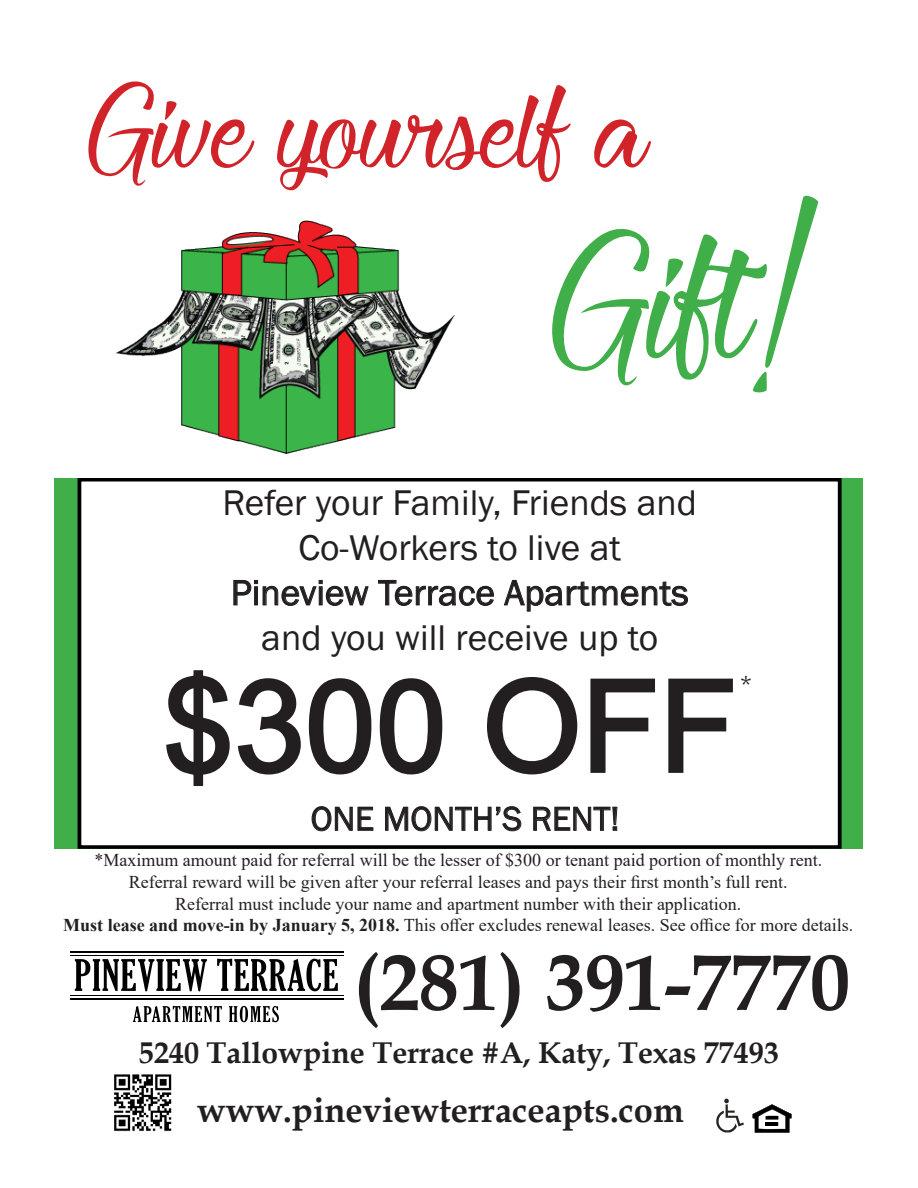
<style>
.page{position:relative;width:918px;height:1188px;background:#fff}
.page>*{position:absolute;margin:0;border:0;box-sizing:border-box;transform-origin:0 0}
.t1{font:297px "Heartbeat in Christmas";color:#40ae49}
.t2{font:198px "Heartbeat in Christmas";color:#d1232a}
.t3{font:127.5px "Arial";color:#231f20}
.t4{font:700 79.5px "Book Antiqua";color:#231f20}
.t5{font:36.75px "Franklin Gothic";color:#231f20}
.t6{font:700 34.5px "Book Antiqua";color:#231f20}
.t7{font:34.5px "Franklin Gothic";color:#231f20}
.t8{font:700 30px "Book Antiqua";color:#231f20}
.t9{font:22.5px "Franklin Gothic";color:#231f20}
.t10{font:18px "Times New Roman";color:#231f20}
.s1{font-weight:700}
</style>
<div class="page">
<div style="left:55px;top:478px;width:808px;height:371px;background:#40ae49"></div>
<div style="left:79px;top:480px;width:761px;height:367px;background:#fff"></div>
<div style="left:78px;top:478px;width:764px;height:371px;border:4px solid #000"></div>
<img style="left:116px;top:220px;width:339px;height:234px">
<svg style="left:233px;top:580px;width:136px;height:26px"></svg>
<svg style="left:378px;top:580px;width:116px;height:26px"></svg>
<svg style="left:503px;top:579px;width:185px;height:33px"></svg>
<svg style="left:166px;top:670px;width:277px;height:116px"></svg>
<svg style="left:487px;top:677px;width:91px;height:98px"></svg>
<svg style="left:590px;top:678px;width:65px;height:95px"></svg>
<svg style="left:668px;top:678px;width:65px;height:95px"></svg>
<svg style="left:311px;top:806px;width:63px;height:26px"></svg>
<svg style="left:385px;top:806px;width:137px;height:26px"></svg>
<svg style="left:533px;top:807px;width:85px;height:24px"></svg>
<svg style="left:753px;top:1104px;width:39px;height:29px"></svg>
<svg style="left:716px;top:1099px;width:28px;height:33px"></svg>
<img style="left:114px;top:1074px;width:58px;height:58px">
<svg style="left:75px;top:959px;width:132px;height:32px"></svg>
<svg style="left:217px;top:959px;width:121px;height:32px"></svg>
<svg style="left:133px;top:1006px;width:89px;height:16px"></svg>
<svg style="left:229px;top:1006px;width:50px;height:16px"></svg>
<hr style="left:70px;top:955px;width:274px;height:1px;background:#000">
<hr style="left:70px;top:951px;width:274px;height:2px;background:#000">
<hr style="left:70px;top:996px;width:274px;height:1px;background:#000">
<hr style="left:70px;top:999px;width:274px;height:1px;background:#000">
<p class="t2" style="left:85px;top:43px;width:565px">Give yourself a</p>
<p class="t1" style="left:547px;top:171px;width:275px">Gift!</p>
<p class="t5" style="left:223px;top:480px;width:476px">Refer your Family, Friends and</p>
<p class="t5" style="left:298px;top:525px;width:324px">Co-Workers to live at</p>
<p class="t5" style="left:231px;top:570px;width:460px">Pineview Terrace Apartments</p>
<p class="t5" style="left:261px;top:615px;width:398px">and you will receive up to</p>
<p class="t3" style="left:163px;top:639px;width:576px">$300 OFF</p>
<p class="t9" style="left:740px;top:670px;width:15px">*</p>
<p class="t7" style="left:311px;top:797px;width:310px">ONE MONTH’S RENT!</p>
<p class="t10" style="left:94px;top:848px;width:729px">*Maximum amount paid for referral will be the lesser of $300 or tenant paid portion of monthly rent.</p>
<p class="t10" style="left:129px;top:869px;width:660px">Referral reward will be given after your referral leases and pays their first month’s full rent.</p>
<p class="t10" style="left:175px;top:891px;width:568px">Referral must include your name and apartment number with their application.</p>
<p class="t10" style="left:63px;top:912px;width:792px"><span class="s1">Must lease and move-in by January 5, 2018.</span> This offer excludes renewal leases. See office for more details.</p>
<p class="t4" style="left:353px;top:929px;width:498px">(281) 391-7770</p>
<p class="t8" style="left:139px;top:1032px;width:641px">5240 Tallowpine Terrace #A, Katy, Texas 77493</p>
<p class="t6" style="left:197px;top:1087px;width:488px">www.pineviewterraceapts.com</p>
</div>
